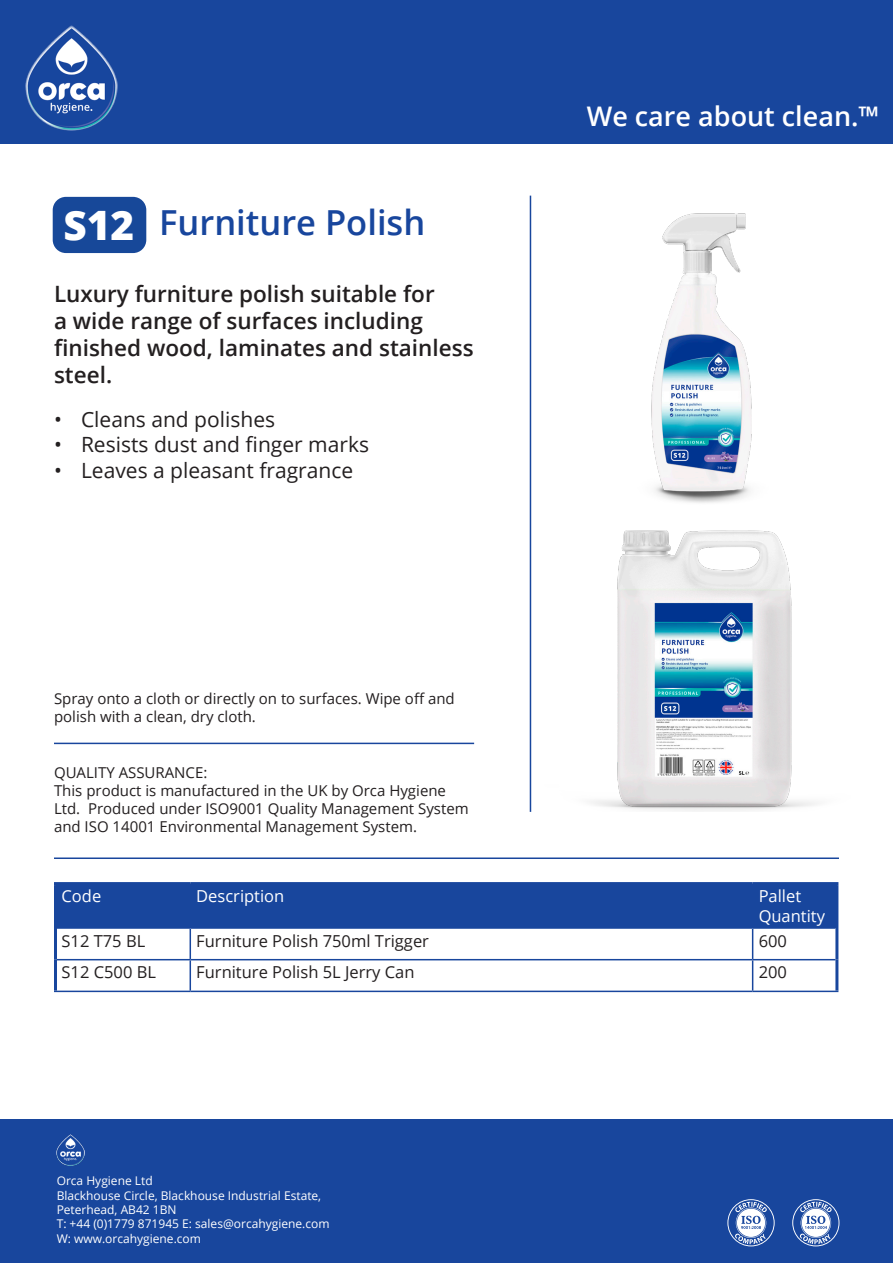
<style>
.page{position:relative;width:893px;height:1263px;background:#fff}
.page>*{position:absolute;margin:0;border:0;box-sizing:border-box;transform-origin:0 0}
.t1{font:800 40.5px "Open Sans";color:#fff}
.t2{font:600 34.5px "Open Sans";color:#18469d}
.t3{font:600 27px "Open Sans";color:#fff}
.t4{font:600 22.5px/27px "Open Sans";color:#231f20}
.t5{font:21px "Open Sans";color:#231f20}
.t6{font:16.5px "Open Sans";color:#231f20}
.t7{font:16.5px/19.8px "Open Sans";color:#fff}
.t8{font:15px/18px "Open Sans";color:#231f20}
.t9{font:12px/14.4px "Open Sans";color:#fff}
</style>
<div class="page">
<div style="left:0;top:0;width:893px;height:144px;background:#18469d"></div>
<div style="left:0;top:1119px;width:893px;height:144px;background:#18469d"></div>
<img style="left:26px;top:26px;width:92px;height:104px">
<div style="left:57px;top:885px;width:778px;height:42px;background:#18469d"></div>
<hr style="left:54px;top:882px;width:136px;height:3px;background:#18469d">
<hr style="left:54px;top:885px;width:3px;height:43px;background:#18469d">
<hr style="left:190px;top:882px;width:563px;height:3px;background:#18469d">
<hr style="left:753px;top:882px;width:85px;height:3px;background:#18469d">
<hr style="left:835px;top:885px;width:3px;height:43px;background:#18469d">
<hr style="left:54px;top:928px;width:3px;height:32px;background:#18469d">
<hr style="left:835px;top:928px;width:3px;height:32px;background:#18469d">
<hr style="left:54px;top:960px;width:3px;height:30px;background:#18469d">
<hr style="left:835px;top:960px;width:3px;height:30px;background:#18469d">
<hr style="left:190px;top:885px;width:1px;height:42px;background:#18469d">
<hr style="left:752px;top:885px;width:1px;height:42px;background:#18469d">
<hr style="left:57px;top:927px;width:133px;height:2px;background:#18469d">
<hr style="left:190px;top:927px;width:563px;height:2px;background:#18469d">
<hr style="left:190px;top:929px;width:1px;height:30px;background:#18469d">
<hr style="left:753px;top:927px;width:82px;height:2px;background:#18469d">
<hr style="left:752px;top:929px;width:1px;height:30px;background:#18469d">
<hr style="left:57px;top:959px;width:133px;height:1px;background:#18469d">
<hr style="left:190px;top:959px;width:563px;height:1px;background:#18469d">
<hr style="left:190px;top:960px;width:1px;height:30px;background:#18469d">
<hr style="left:753px;top:959px;width:82px;height:1px;background:#18469d">
<hr style="left:752px;top:960px;width:1px;height:30px;background:#18469d">
<hr style="left:54px;top:990px;width:136px;height:2px;background:#18469d">
<hr style="left:190px;top:990px;width:563px;height:2px;background:#18469d">
<hr style="left:753px;top:990px;width:85px;height:2px;background:#18469d">
<img style="left:57px;top:1134px;width:27px;height:32px">
<hr style="left:54px;top:857px;width:785px;height:2px;background:#18469d">
<svg style="left:792px;top:1199px;width:47px;height:47px"></svg>
<svg style="left:727px;top:1199px;width:48px;height:47px"></svg>
<img style="left:591px;top:530px;width:226px;height:281px">
<img style="left:651px;top:213px;width:101px;height:290px">
<hr style="left:530px;top:196px;width:1px;height:616px;background:#18469d">
<div style="left:50px;top:194px;width:99px;height:62px;background:#174899;border-radius:16px"></div>
<div style="left:47px;top:191px;width:105px;height:68px;border:5px solid #fff;border-radius:16px"></div>
<hr style="left:54px;top:743px;width:420px;height:1px;background:#18469d">
<p class="t1" style="left:64px;top:195px;width:72px">S12</p>
<p class="t2" style="left:159px;top:199px;width:268px">Furniture Polish</p>
<p class="t4" style="left:54px;top:279px;width:421px">Luxury furniture polish suitable for<br>a wide range of surfaces including finished wood, laminates and stainless steel.</p>
<p class="t5" style="left:54px;top:405px;width:223px">• Cleans and polishes</p>
<p class="t5" style="left:54px;top:430px;width:317px">• Resists dust and finger marks</p>
<p class="t5" style="left:54px;top:455px;width:301px">• Leaves a pleasant fragrance</p>
<p class="t8" style="left:54px;top:689px;width:402px">Spray onto a cloth or directly on to surfaces. Wipe off and polish with a clean, dry cloth.</p>
<p class="t8" style="left:54px;top:763px;width:155px">QUALITY ASSURANCE:</p>
<p class="t8" style="left:54px;top:781px;width:416px">This product is manufactured in the UK by Orca Hygiene<br>Ltd. Produced under ISO9001 Quality Management System and ISO 14001 Environmental Management System.</p>
<p class="t3" style="left:587px;top:98px;width:294px">We care about clean.™</p>
<p class="t7" style="left:62px;top:886px;width:41px">Code</p>
<p class="t7" style="left:196px;top:886px;width:90px">Description</p>
<p class="t7" style="left:759px;top:886px;width:68px">Pallet<br>Quantity</p>
<p class="t6" style="left:62px;top:929px;width:85px">S12 T75 BL</p>
<p class="t6" style="left:196px;top:929px;width:234px">Furniture Polish 750ml Trigger</p>
<p class="t6" style="left:759px;top:929px;width:30px">600</p>
<p class="t6" style="left:62px;top:961px;width:96px">S12 C500 BL</p>
<p class="t6" style="left:196px;top:961px;width:220px">Furniture Polish 5L Jerry Can</p>
<p class="t6" style="left:759px;top:961px;width:30px">200</p>
<p class="t9" style="left:57px;top:1173px;width:98px">Orca Hygiene Ltd</p>
<p class="t9" style="left:57px;top:1188px;width:266px">Blackhouse Circle, Blackhouse Industrial Estate,<br>Peterhead, AB42 1BN</p>
<p class="t9" style="left:57px;top:1216px;width:274px">T: +44 (0)1779 871945 E: sales@orcahygiene.com<br>W: www.orcahygiene.com</p>
</div>
